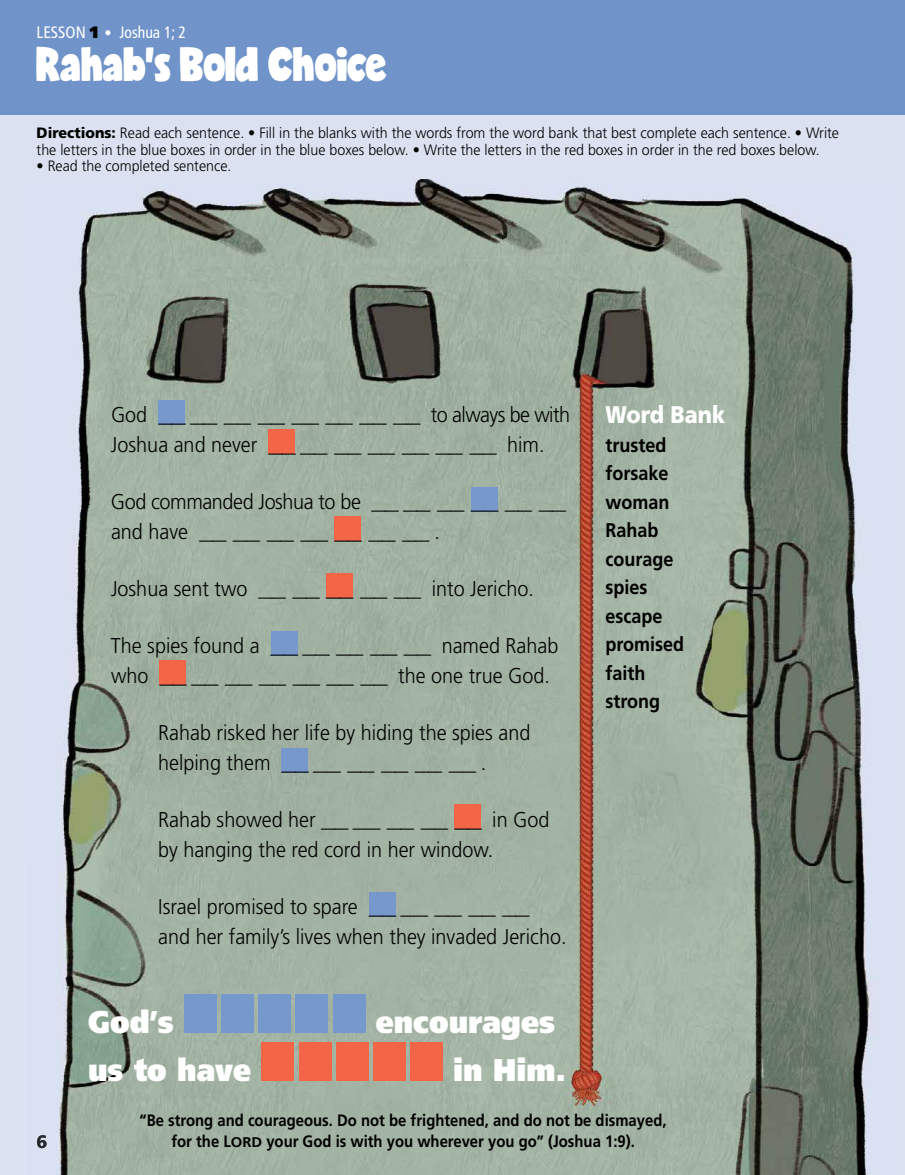
<style>
.page{position:relative;width:905px;height:1175px;background:#fff}
.page>*{position:absolute;margin:0;border:0;box-sizing:border-box;transform-origin:0 0}
.t1{font:45px "Candy";letter-spacing:-.02em;color:#fff;scale:.9 1}
.t2{font:900 31.35px "Frutiger LT Std";color:#fff;scale:.91 1}
.t3{font:900 24px "Frutiger LT Std";color:#fff;scale:.89 1}
.t4{font:300 21.3px/30px "Frutiger LT Std";color:#000;scale:.93 1}
.t5{font:300 21.3px/30px "Frutiger LT Std";letter-spacing:-.02em;color:#000;scale:.93 1}
.t6{font:700 19.8px/28.5px "Frutiger LT Std";color:#000;scale:.91 1}
.t7{font:700 16.5px/21px "Frutiger LT Std";color:#000;text-align:center;scale:.9 1}
.t8{font:condensed 16.5px "Frutiger LT Std";color:#fff}
.t9{font:300 15px/16.5px "Frutiger LT Std";color:#000;scale:.95 1}
.s1{font-weight:900;font-stretch:normal;color:#000}
.s2{font-weight:300;font-stretch:normal;font-size:15px}
.s3{font-weight:900}
.s4{font-size:14.1px}
</style>
<div class="page">
<div style="left:0;top:114px;width:904px;height:1060px;background:#dbe1f1"></div>
<div style="left:0;top:0;width:904px;height:114px;background:#7094c9"></div>
<img style="left:25px;top:179px;width:869px;height:995px">
<svg style="left:37px;top:1135px;width:10px;height:13px"></svg>
<div style="left:184px;top:994px;width:33px;height:38px;background:#7698cb"></div>
<div style="left:221px;top:994px;width:33px;height:38px;background:#7698cb"></div>
<div style="left:259px;top:994px;width:32px;height:38px;background:#7698cb"></div>
<div style="left:296px;top:994px;width:32px;height:38px;background:#7698cb"></div>
<div style="left:262px;top:1042px;width:32px;height:38px;background:#f26547"></div>
<div style="left:299px;top:1042px;width:32px;height:38px;background:#f26547"></div>
<div style="left:336px;top:1042px;width:32px;height:38px;background:#f26547"></div>
<div style="left:373px;top:1042px;width:32px;height:38px;background:#f26547"></div>
<div style="left:410px;top:1042px;width:32px;height:38px;background:#f26547"></div>
<div style="left:333px;top:994px;width:32px;height:38px;background:#7698cb"></div>
<div style="left:158px;top:400px;width:27px;height:24px;background:#7698cb"></div>
<div style="left:268px;top:429px;width:27px;height:24px;background:#f26547"></div>
<div style="left:471px;top:487px;width:26px;height:24px;background:#7698cb"></div>
<div style="left:334px;top:516px;width:27px;height:24px;background:#f26547"></div>
<div style="left:326px;top:573px;width:27px;height:24px;background:#f26547"></div>
<div style="left:271px;top:631px;width:26px;height:24px;background:#7698cb"></div>
<div style="left:159px;top:660px;width:27px;height:24px;background:#f26547"></div>
<div style="left:281px;top:748px;width:27px;height:24px;background:#7698cb"></div>
<div style="left:454px;top:804px;width:27px;height:24px;background:#f26547"></div>
<div style="left:369px;top:892px;width:26px;height:24px;background:#7698cb"></div>
<p class="t8" style="left:37px;top:23px;width:151px">LESSON <span class="s1">1</span> <span class="s2">•</span> Joshua 1; 2</p>
<h1 class="t1" style="left:37px;top:44px;width:391px">Rahab's Bold Choice</h1>
<p class="t9" style="left:37px;top:125px;width:846px"><span class="s3">Directions:</span> Read each sentence. • Fill in the blanks with the words from the word bank that best complete each sentence. • Write the letters in the blue boxes in order in the blue boxes below. • Write the letters in the red boxes in order in the red boxes below.</p>
<p class="t9" style="left:37px;top:158px;width:207px">• Read the completed sentence.</p>
<p class="t4" style="left:111px;top:400px;width:495px">God __ __ __ __ __ __ __ __ to always be with<br>Joshua and never __ __ __ __ __ __ __ him.</p>
<p class="t5" style="left:111px;top:487px;width:491px">God commanded Joshua to be __ __ __ __ __ __ and have __ __ __ __ __ __ __ .</p>
<p class="t4" style="left:111px;top:574px;width:456px">Joshua sent two __ __ __ __ __ into Jericho.</p>
<p class="t4" style="left:111px;top:631px;width:482px">The spies found a __ __ __ __ __ named Rahab who __ __ __ __ __ __ __ the one true God.</p>
<p class="t4" style="left:158px;top:718px;width:401px">Rahab risked her life by hiding the spies and helping them __ __ __ __ __ __ .</p>
<p class="t4" style="left:158px;top:805px;width:422px">Rahab showed her __ __ __ __ __ in God by hanging the red cord in her window.</p>
<p class="t4" style="left:158px;top:892px;width:440px">Israel promised to spare __ __ __ __ __ and her family’s lives when they invaded Jericho.</p>
<h2 class="t2" style="left:88px;top:1002px;width:96px">God’s</h2>
<h2 class="t2" style="left:376px;top:1002px;width:198px">encourages</h2>
<h2 class="t2" style="left:88px;top:1050px;width:181px">us to have</h2>
<h2 class="t2" style="left:453px;top:1050px;width:126px">in Him.</h2>
<p class="t3" style="left:605px;top:400px;width:136px">Word Bank</p>
<p class="t6" style="left:605px;top:430px;width:88px">trusted forsake woman<br>Rahab courage spies escape promised faith strong</p>
<p class="t7" style="left:140px;top:1109px;width:587px">“Be strong and courageous. Do not be frightened, and do not be dismayed, for the L<span class="s4">ORD</span> your God is with you wherever you go” (Joshua 1:9).</p>
</div>
